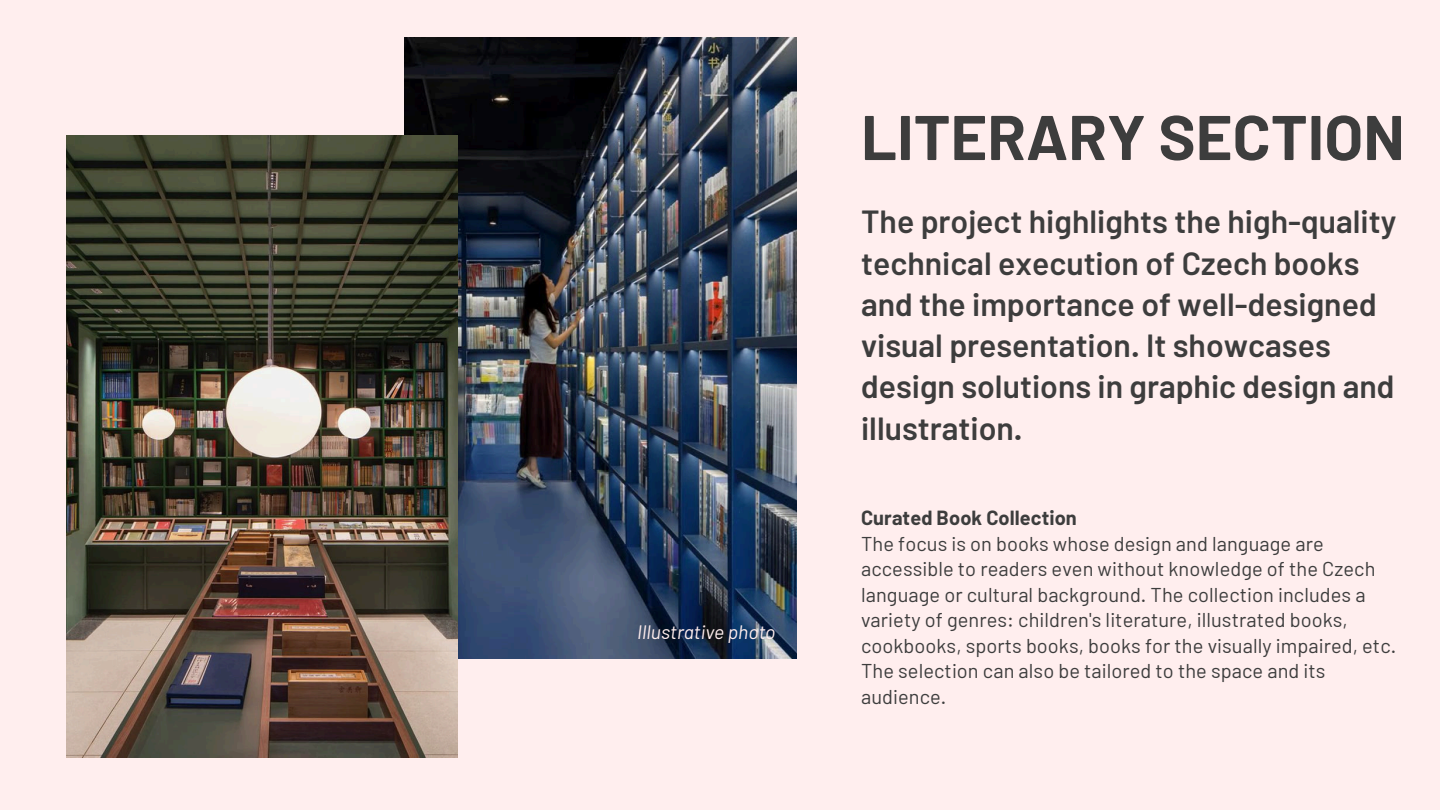
<style>
.page{position:relative;width:1440px;height:810px;background:#fee}
.page>*{position:absolute;margin:0;border:0;box-sizing:border-box;transform-origin:0 0}
.t1{font:700 63px "Barlow";color:#3d3d3d}
.t2{font:600 32px/41.2px "Barlow";color:#3d3d3d}
.t3{font:20px/25.5px "Barlow";letter-spacing:.005em;color:#3d3d3d}
.t4{font:700 20px "Barlow";letter-spacing:.005em;color:#3d3d3d}
.t5{font:italic 19.5px "Barlow";color:#fee}
</style>
<div class="page">
<img style="left:405px;top:37px;width:391px;height:622px">
<img style="left:67px;top:135px;width:391px;height:622px">
<p class="t5" style="left:637px;top:619px;width:140px">Illustrative photo</p>
<p class="t1" style="left:861px;top:97px;width:545px">LITERARY SECTION</p>
<h1 class="t2" style="left:861px;top:200px;width:537px">The project highlights the high-quality technical execution of Czech books and the importance of well-designed visual presentation. It showcases design solutions in graphic design and illustration.</h1>
<h2 class="t4" style="left:861px;top:505px;width:217px">Curated Book Collection</h2>
<p class="t3" style="left:861px;top:530px;width:537px">The focus is on books whose design and language are accessible to readers even without knowledge of the Czech language or cultural background. The collection includes a variety of genres: children's literature, illustrated books, cookbooks, sports books, books for the visually impaired, etc.<br>The selection can also be tailored to the space and its audience.</p>
</div>
